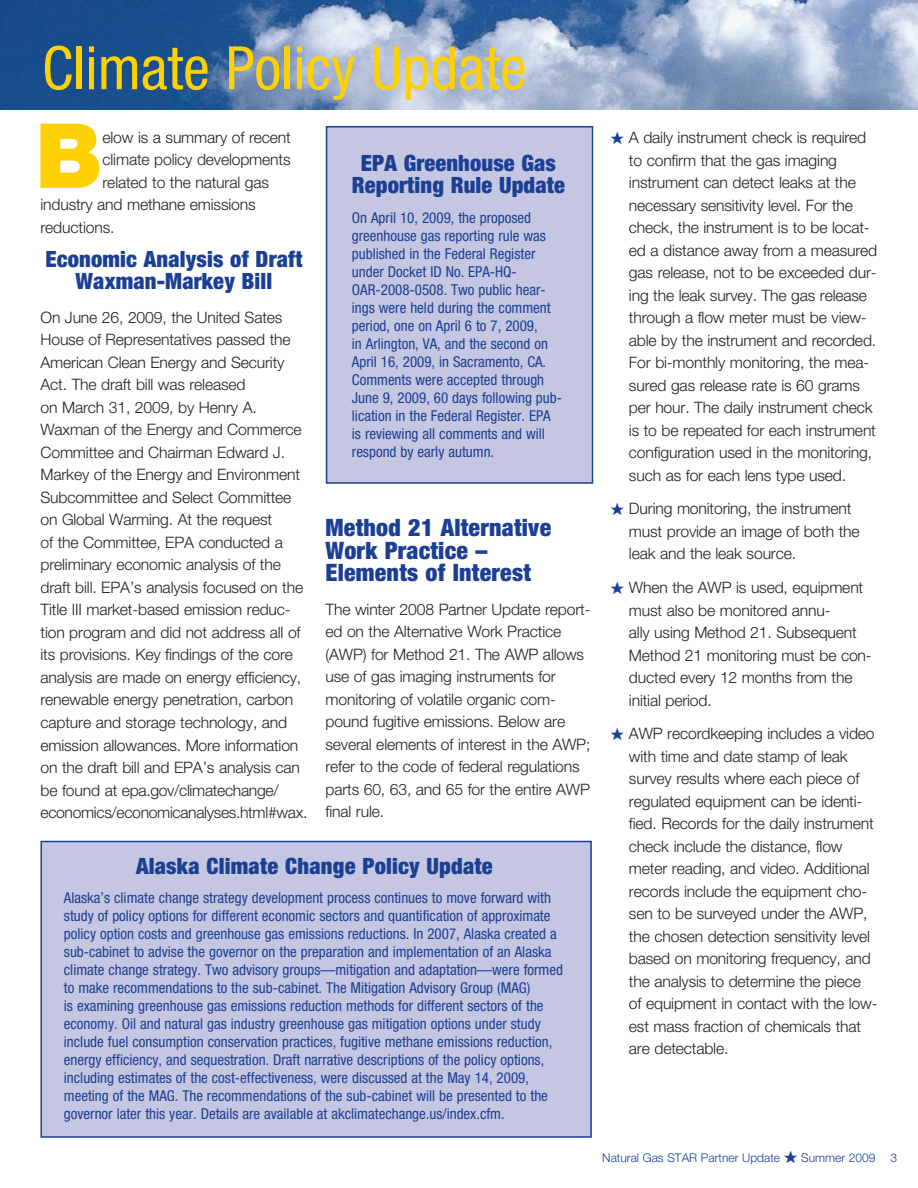
<style>
.page{position:relative;width:918px;height:1188px;background:#fff}
.page>*{position:absolute;margin:0;border:0;box-sizing:border-box;transform-origin:0 0}
.t1{font:900 90px "Helvetica Neue";color:#fed105}
.t2{font:condensed 60px "Helvetica Neue";color:#fed105}
.t3{font:900 condensed 24px/22.5px "Helvetica Neue";letter-spacing:.01em;color:#1b3f94}
.t4{font:900 condensed 22.5px/22.5px "Helvetica Neue";letter-spacing:.01em;color:#1b3f94;text-align:center}
.t5{font:300 15.75px/22.5px "Helvetica Neue";letter-spacing:-.01em;color:#231f20}
.t6{font:condensed 15px/18px "Helvetica Neue";color:#1b3f94}
.t7{font:300 12px "Helvetica Neue";color:#1b3f94}
.s1{color:#1b3f94}
</style>
<div class="page">
<img style="left:0;top:0;width:918px;height:110px">
<div style="left:327px;top:127px;width:266px;height:356px;background:#c5c6e1"></div>
<div style="left:326px;top:126px;width:267px;height:358px;border:2px solid #1b3f94"></div>
<div style="left:41px;top:842px;width:550px;height:295px;background:#c5c6e1"></div>
<div style="left:40px;top:841px;width:552px;height:297px;border:2px solid #1b3f94"></div>
<h2 class="t2" style="left:42px;top:33px;width:486px">Climate Policy Update</h2>
<h1 class="t1" style="left:35px;top:102px;width:68px">B</h1>
<p class="t5" style="left:103px;top:126px;width:190px">elow is a summary of recent</p>
<p class="t5" style="left:103px;top:148px;width:190px">climate policy developments</p>
<p class="t5" style="left:103px;top:171px;width:168px">related to the natural gas</p>
<p class="t5" style="left:41px;top:193px;width:217px">industry and methane emissions</p>
<p class="t5" style="left:41px;top:216px;width:75px">reductions.</p>
<h3 class="t4" style="left:45px;top:247px;width:259px">Economic Analysis of Draft<br>Waxman-Markey Bill</h3>
<p class="t5" style="left:40px;top:306px;width:268px">On June 26, 2009, the United Sates House of Representatives passed the American Clean Energy and Security Act. The draft bill was released<br>on March 31, 2009, by Henry A.<br>Waxman of the Energy and Commerce Committee and Chairman Edward J.<br>Markey of the Energy and Environment Subcommittee and Select Committee on Global Warming. At the request<br>of the Committee, EPA conducted a preliminary economic analysis of the draft bill. EPA’s analysis focused on the Title III market-based emission reduc&shy;tion program and did not address all of its provisions. Key findings of the core analysis are made on energy efficiency, renewable energy penetration, carbon capture and storage technology, and emission allowances. More information on the draft bill and EPA’s analysis can be found at epa.gov/climatechange/ economics/economicanalyses.html#wax.</p>
<h3 class="t4" style="left:352px;top:151px;width:215px">EPA Greenhouse Gas<br>Reporting Rule Update</h3>
<p class="t6" style="left:352px;top:208px;width:212px">On April 10, 2009, the proposed greenhouse gas reporting rule was published in the Federal Register under Docket ID No. EPA-HQ-<br>OAR-2008-0508. Two public hear&shy;ings were held during the comment period, one on April 6 to 7, 2009,<br>in Arlington, VA, and the second on<br>April 16, 2009, in Sacramento, CA.<br>Comments were accepted through<br>June 9, 2009, 60 days following pub&shy;lication in the Federal Register. EPA is reviewing all comments and will respond by early autumn.</p>
<h3 class="t3" style="left:326px;top:516px;width:227px">Method 21 Alternative<br>Work Practice –<br>Elements of Interest</h3>
<p class="t5" style="left:326px;top:598px;width:267px">The winter 2008 Partner Update report&shy;ed on the Alternative Work Practice (AWP) for Method 21. The AWP allows use of gas imaging instruments for monitoring of volatile organic com&shy;pound fugitive emissions. Below are several elements of interest in the AWP; refer to the code of federal regulations parts 60, 63, and 65 for the entire AWP final rule.</p>
<h3 class="t4" style="left:136px;top:854px;width:358px">Alaska Climate Change Policy Update</h3>
<p class="t6" style="left:64px;top:889px;width:501px">Alaska’s climate change strategy development process continues to move forward with study of policy options for different economic sectors and quantification of approximate policy option costs and greenhouse gas emissions reductions. In 2007, Alaska created a sub-cabinet to advise the governor on the preparation and implementation of an Alaska climate change strategy. Two advisory groups—mitigation and adaptation—were formed to make recommendations to the sub-cabinet. The Mitigation Advisory Group (MAG)<br>is examining greenhouse gas emissions reduction methods for different sectors of the economy. Oil and natural gas industry greenhouse gas mitigation options under study include fuel consumption conservation practices, fugitive methane emissions reduction, energy efficiency, and sequestration. Draft narrative descriptions of the policy options, including estimates of the cost-effectiveness, were discussed at the May 14, 2009, meeting of the MAG. The recommendations of the sub-cabinet will be presented to the governor later this year. Details are available at akclimatechange.us/index.cfm.</p>
<p class="t5" style="left:629px;top:126px;width:250px;text-indent:-18px"><span class="s1">★</span> A daily instrument check is required to confirm that the gas imaging instrument can detect leaks at the necessary sensitivity level. For the check, the instrument is to be locat&shy;ed a distance away from a measured gas release, not to be exceeded dur&shy;ing the leak survey. The gas release through a flow meter must be view&shy;able by the instrument and recorded.<br>For bi-monthly monitoring, the mea&shy;sured gas release rate is 60 grams per hour. The daily instrument check is to be repeated for each instrument configuration used in the monitoring, such as for each lens type used.</p>
<p class="t5" style="left:629px;top:497px;width:232px;text-indent:-18px"><span class="s1">★</span> During monitoring, the instrument must provide an image of both the leak and the leak source.</p>
<p class="t5" style="left:629px;top:576px;width:244px;text-indent:-18px"><span class="s1">★</span> When the AWP is used, equipment must also be monitored annu-<br>ally using Method 21. Subsequent<br>Method 21 monitoring must be con&shy;ducted every 12 months from the initial period.</p>
<p class="t5" style="left:629px;top:722px;width:250px;text-indent:-18px"><span class="s1">★</span> AWP recordkeeping includes a video with time and date stamp of leak survey results where each piece of regulated equipment can be identi&shy;fied. Records for the daily instrument check include the distance, flow meter reading, and video. Additional records include the equipment cho&shy;sen to be surveyed under the AWP, the chosen detection sensitivity level based on monitoring frequency, and the analysis to determine the piece of equipment in contact with the low&shy;est mass fraction of chemicals that are detectable.</p>
<p class="t7" style="left:602px;top:1150px;width:296px">Natural Gas STAR Partner Update ★ Summer 2009 3</p>
</div>
